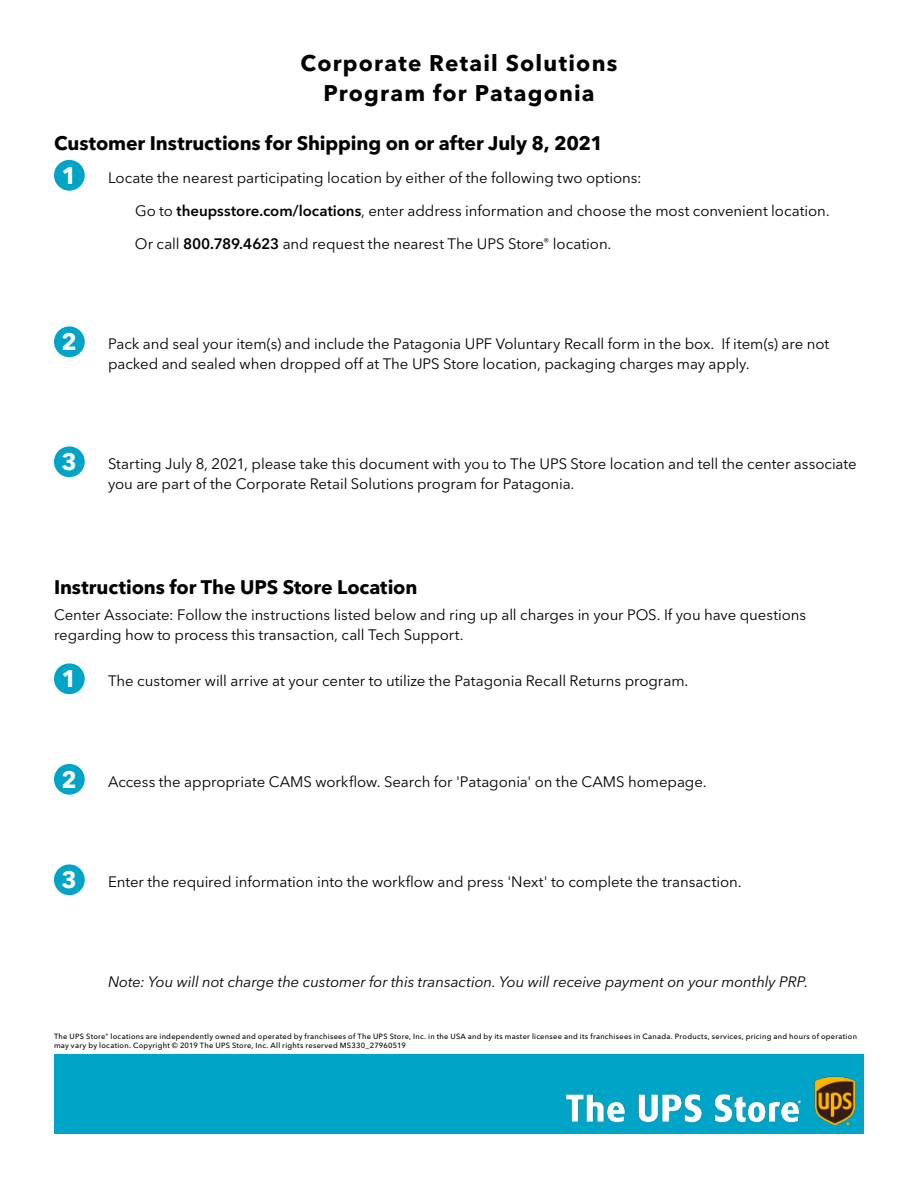
<style>
.page{position:relative;width:918px;height:1188px;background:#fff}
.page>*{position:absolute;margin:0;border:0;box-sizing:border-box;transform-origin:0 0}
.t1{font:700 23.7px "Avenir Next LT Pro";color:#fff}
.t2{font:700 22.5px/30px "Avenir Next LT Pro";letter-spacing:.05em;color:#000;text-align:center}
.t3{font:700 19.5px "Avenir Next LT Pro";letter-spacing:-.005em;color:#000}
.t4{font:15px/19.5px "Avenir Next LT Pro";letter-spacing:-.005em;color:#000}
.t5{font:italic 15px "Avenir Next LT Pro";letter-spacing:-.005em;color:#000}
.t6{font:500 7.5px/9px "Avenir Next LT Pro";letter-spacing:.035em;color:#000}
.s1{font-weight:600}
</style>
<div class="page">
<div style="left:54px;top:160px;width:31px;height:31px;background:#00a4c7;border-radius:50%"></div>
<div style="left:54px;top:326px;width:31px;height:31px;background:#00a4c7;border-radius:50%"></div>
<div style="left:54px;top:446px;width:31px;height:31px;background:#00a4c7;border-radius:50%"></div>
<div style="left:54px;top:663px;width:31px;height:31px;background:#00a4c7;border-radius:50%"></div>
<div style="left:54px;top:764px;width:31px;height:31px;background:#00a4c7;border-radius:50%"></div>
<div style="left:54px;top:864px;width:31px;height:31px;background:#00a4c7;border-radius:50%"></div>
<div style="left:54px;top:1054px;width:810px;height:80px;background:#00a4c7"></div>
<img style="left:567px;top:1077px;width:288px;height:48px">
<h2 class="t2" style="left:301px;top:48px;width:318px">Corporate Retail Solutions<br>Program for Patagonia</h2>
<h3 class="t3" style="left:54px;top:131px;width:551px">Customer Instructions for Shipping on or after July 8, 2021</h3>
<h1 class="t1" style="left:62px;top:161px;width:17px">1</h1>
<p class="t4" style="left:108px;top:168px;width:535px">Locate the nearest participating location by either of the following two options:</p>
<p class="t4" style="left:135px;top:201px;width:696px">Go to <span class="s1">theupsstore.com/locations</span>, enter address information and choose the most convenient location.</p>
<p class="t4" style="left:135px;top:234px;width:478px">Or call <span class="s1">800.789.4623</span> and request the nearest The UPS Store<sup>®</sup> location.</p>
<h1 class="t1" style="left:62px;top:327px;width:17px">2</h1>
<p class="t4" style="left:108px;top:334px;width:723px">Pack and seal your item(s) and include the Patagonia UPF Voluntary Recall form in the box. If item(s) are not packed and sealed when dropped off at The UPS Store location, packaging charges may apply.</p>
<h1 class="t1" style="left:62px;top:447px;width:17px">3</h1>
<p class="t4" style="left:108px;top:454px;width:750px">Starting July 8, 2021, please take this document with you to The UPS Store location and tell the center associate you are part of the Corporate Retail Solutions program for Patagonia.</p>
<h3 class="t3" style="left:54px;top:575px;width:365px">Instructions for The UPS Store Location</h3>
<p class="t4" style="left:54px;top:605px;width:754px">Center Associate: Follow the instructions listed below and ring up all charges in your POS. If you have questions regarding how to process this transaction, call Tech Support.</p>
<h1 class="t1" style="left:62px;top:664px;width:17px">1</h1>
<p class="t4" style="left:108px;top:671px;width:582px">The customer will arrive at your center to utilize the Patagonia Recall Returns program.</p>
<h1 class="t1" style="left:62px;top:765px;width:17px">2</h1>
<p class="t4" style="left:108px;top:772px;width:600px">Access the appropriate CAMS workflow. Search for 'Patagonia' on the CAMS homepage.</p>
<h1 class="t1" style="left:62px;top:865px;width:17px">3</h1>
<p class="t4" style="left:108px;top:872px;width:635px">Enter the required information into the workflow and press 'Next' to complete the transaction.</p>
<p class="t5" style="left:108px;top:973px;width:702px">Note: You will not charge the customer for this transaction. You will receive payment on your monthly PRP.</p>
<p class="t6" style="left:54px;top:1032px;width:805px">The UPS Store<sup>®</sup> locations are independently owned and operated by franchisees of The UPS Store, Inc. in the USA and by its master licensee and its franchisees in Canada. Products, services, pricing and hours of operation may vary by location. Copyright © 2019 The UPS Store, Inc. All rights reserved MS330_27960519</p>
</div>
